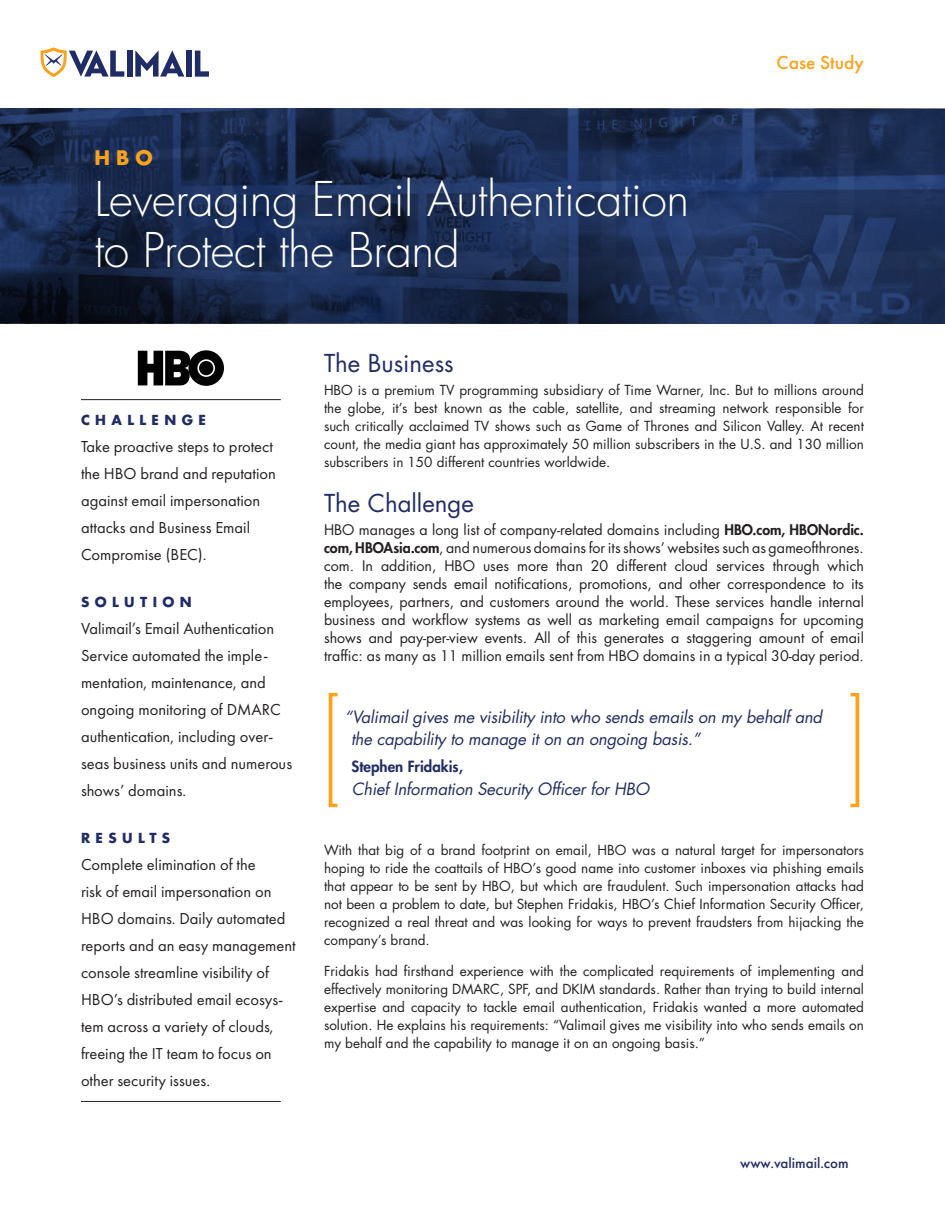
<style>
.page{position:relative;width:945px;height:1215px;background:#fff}
.page>*{position:absolute;margin:0;border:0;box-sizing:border-box;transform-origin:0 0}
.t1{font:300 46.5px/51px "Futura Std";letter-spacing:-.01em;color:#fff}
.Subhead{font:24px "Futura Std";color:#202c65}
.t2{font:500 19.5px "Futura PT";color:#f9a21c}
.t3{font:700 19.5px "Futura Std";color:#f9a21c}
.Sidebar-paragraph{font:16.5px/27px "Futura PT";color:#231f20}
.Pg1-Quote{font:italic 16.5px/22.5px "Futura Std";letter-spacing:-.01em;color:#202c65}
.Pg1-Quote-Position{font:italic 16.5px "Futura Std";letter-spacing:-.01em;color:#202c65}
.t4{font:500 15px "Futura PT";color:#202c65}
.Pg1-Quote-Name{font:800 15px "Futura Std";color:#202c65}
.Body_9pt_12pt{font:14.25px/18px "Futura Std";color:#231f20;text-align:justify}
.Body_9pt_12pt-2{font:13.5px/18px "Futura Std";color:#231f20;text-align:justify}
.Callout-Subhead{font:700 13.5px "Futura Std";letter-spacing:.4em;color:#202c65}
.Sidebar-Subhead{font:700 13.5px "Futura Std";letter-spacing:.4em;color:#202c65}
.s1{font-weight:800}
</style>
<div class="page">
<img style="left:0;top:108px;width:945px;height:216px">
<svg style="left:138px;top:351px;width:52px;height:35px;background:#343434"></svg>
<div style="left:188px;top:350px;width:36px;height:36px;border:9px solid #000;border-radius:50%"></div>
<div style="left:199px;top:361px;width:14px;height:14px;background:#000;border-radius:50%"></div>
<svg style="left:329px;top:693px;width:9px;height:114px"></svg>
<svg style="left:850px;top:693px;width:9px;height:114px"></svg>
<hr style="left:81px;top:399px;width:200px;height:1px;background:#231f20">
<hr style="left:81px;top:1101px;width:200px;height:1px;background:#231f20">
<div style="left:127px;top:51px;width:5px;height:26px;background:#202c65"></div>
<div style="left:186px;top:51px;width:6px;height:26px;background:#202c65"></div>
<svg style="left:195px;top:51px;width:14px;height:26px"></svg>
<svg style="left:135px;top:50px;width:49px;height:27px"></svg>
<svg style="left:40px;top:47px;width:84px;height:30px"></svg>
<p class="t3" style="left:94px;top:144px;width:60px">HBO</p>
<p class="t1" style="left:94px;top:175px;width:596px">Leveraging Email Authentication to Protect the Brand</p>
<p class="t2" style="left:777px;top:51px;width:89px">Case Study</p>
<p class="Sidebar-Subhead" style="left:81px;top:410px;width:126px">CHALLENGE</p>
<p class="Sidebar-paragraph" style="left:81px;top:432px;width:197px">Take proactive steps to protect the HBO brand and reputation against email impersonation attacks and Business Email<br>Compromise (BEC).</p>
<p class="Callout-Subhead" style="left:81px;top:593px;width:112px">SOLUTION</p>
<p class="Sidebar-paragraph" style="left:81px;top:615px;width:213px">Valimail’s Email Authentication<br>Service automated the imple&shy;mentation, maintenance, and ongoing monitoring of DMARC authentication, including over&shy;seas business units and numerous shows’ domains.</p>
<p class="Callout-Subhead" style="left:81px;top:829px;width:91px">RESULTS</p>
<p class="Sidebar-paragraph" style="left:81px;top:851px;width:216px">Complete elimination of the<br>risk of email impersonation on<br>HBO domains. Daily automated reports and an easy management console streamline visibility of<br>HBO’s distributed email ecosys&shy;tem across a variety of clouds, freeing the IT team to focus on other security issues.</p>
<p class="Subhead" style="left:324px;top:347px;width:131px">The Business</p>
<p class="Body_9pt_12pt-2" style="left:324px;top:381px;width:542px">HBO is a premium TV programming subsidiary of Time Warner, Inc. But to millions around the globe, it’s best known as the cable, satellite, and streaming network responsible for such critically acclaimed TV shows such as Game of Thrones and Silicon Valley. At recent count, the media giant has approximately 50 million subscribers in the U.S. and 130 million subscribers in 150 different countries worldwide.</p>
<p class="Subhead" style="left:324px;top:488px;width:151px">The Challenge</p>
<p class="Body_9pt_12pt" style="left:324px;top:521px;width:542px">HBO manages a long list of company-related domains including <span class="s1">HBO.com, HBONordic. com, HBOAsia.com</span>, and numerous domains for its shows’ websites such as gameofthrones. com. In addition, HBO uses more than 20 different cloud services through which the company sends email notifications, promotions, and other correspondence to its employees, partners, and customers around the world. These services handle internal business and workflow systems as well as marketing email campaigns for upcoming shows and pay-per-view events. All of this generates a staggering amount of email traffic: as many as 11 million emails sent from HBO domains in a typical 30-day period.</p>
<p class="Pg1-Quote" style="left:351px;top:706px;width:473px;text-indent:-6px">“Valimail gives me visibility into who sends emails on my behalf and the capability to manage it on an ongoing basis.”</p>
<p class="Pg1-Quote-Name" style="left:352px;top:757px;width:113px">Stephen Fridakis,</p>
<p class="Pg1-Quote-Position" style="left:352px;top:778px;width:299px">Chief Information Security Officer for HBO</p>
<p class="Body_9pt_12pt-2" style="left:324px;top:841px;width:542px">With that big of a brand footprint on email, HBO was a natural target for impersonators hoping to ride the coattails of HBO’s good name into customer inboxes via phishing emails that appear to be sent by HBO, but which are fraudulent. Such impersonation attacks had not been a problem to date, but Stephen Fridakis, HBO’s Chief Information Security Officer, recognized a real threat and was looking for ways to prevent fraudsters from hijacking the company’s brand.</p>
<p class="Body_9pt_12pt-2" style="left:324px;top:962px;width:542px">Fridakis had firsthand experience with the complicated requirements of implementing and effectively monitoring DMARC, SPF, and DKIM standards. Rather than trying to build internal expertise and capacity to tackle email authentication, Fridakis wanted a more automated solution. He explains his requirements: “Valimail gives me visibility into who sends emails on my behalf and the capability to manage it on an ongoing basis.”</p>
<p class="t4" style="left:740px;top:1154px;width:110px">www.valimail.com</p>
</div>
